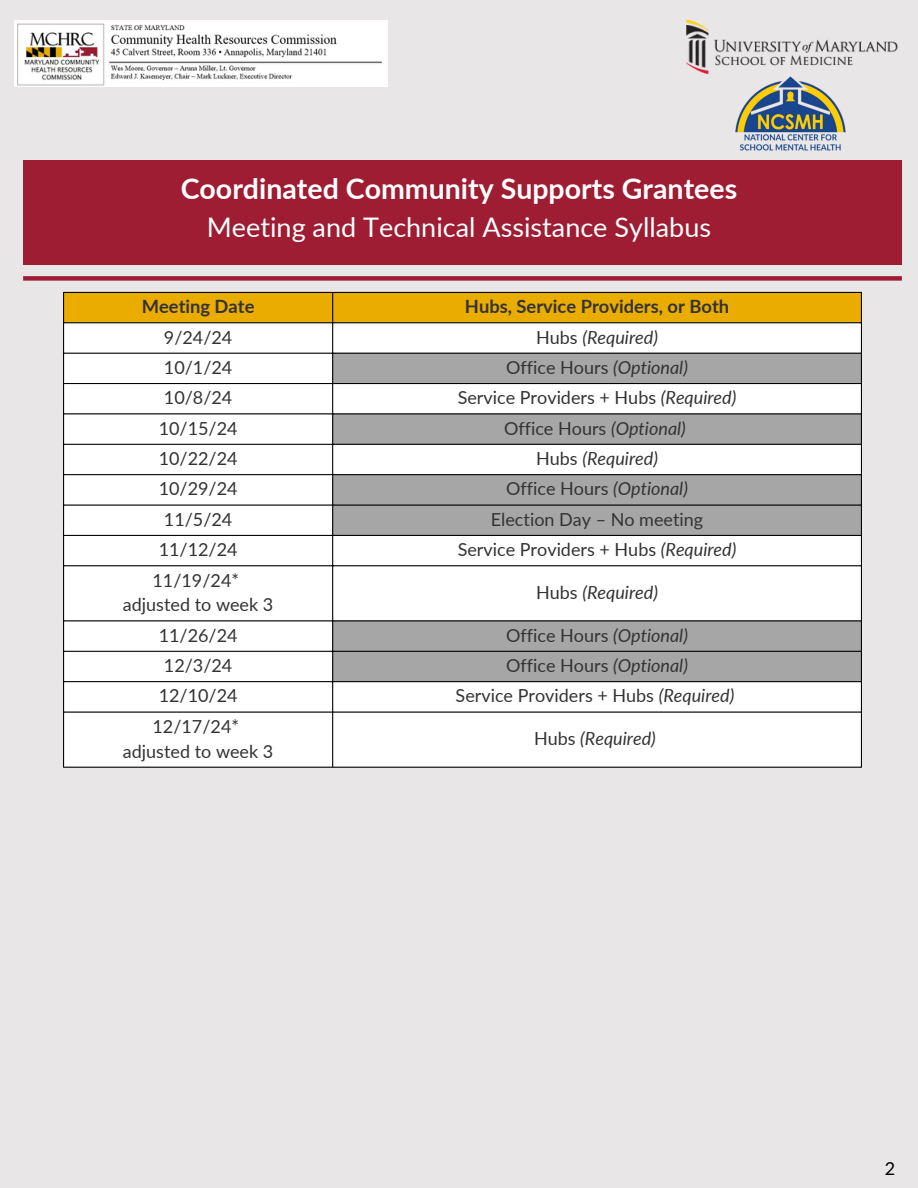
<style>
.page{position:relative;width:918px;height:1188px;background:#e8e6e6}
.page>*{position:absolute;margin:0;border:0;box-sizing:border-box;transform-origin:0 0}
.t1{font:700 28.5px "Lato";color:#fff}
.t2{font:27px "Lato";color:#fff}
.t3{font:700 18.3px "Lato";color:#333}
.t4{font:18px "Lato";color:#333}
.t5{font:italic 18px "Lato";color:#333}
.t6{font:18px "Lato";color:#000}
.s1{font-style:normal}
.s2{font-style:italic}
</style>
<div class="page">
<div style="left:64px;top:293px;width:797px;height:29px;background:#ebac00"></div>
<div style="left:64px;top:323px;width:797px;height:444px;background:#fff"></div>
<svg style="left:333px;top:354px;width:528px;height:327px;background:#cbcbcb"></svg>
<hr style="left:63px;top:293px;width:1px;height:474px;background:#000">
<hr style="left:332px;top:293px;width:1px;height:474px;background:#000">
<hr style="left:861px;top:293px;width:1px;height:474px;background:#000">
<hr style="left:63px;top:292px;width:799px;height:1px;background:#000">
<hr style="left:63px;top:322px;width:799px;height:1px;background:#000">
<hr style="left:63px;top:353px;width:799px;height:1px;background:#000">
<hr style="left:63px;top:383px;width:799px;height:1px;background:#000">
<hr style="left:63px;top:413px;width:799px;height:1px;background:#000">
<hr style="left:63px;top:444px;width:799px;height:1px;background:#000">
<hr style="left:63px;top:474px;width:799px;height:1px;background:#000">
<hr style="left:63px;top:505px;width:799px;height:1px;background:#000">
<hr style="left:63px;top:535px;width:799px;height:1px;background:#000">
<hr style="left:63px;top:565px;width:799px;height:1px;background:#000">
<hr style="left:63px;top:620px;width:799px;height:1px;background:#000">
<hr style="left:63px;top:651px;width:799px;height:1px;background:#000">
<hr style="left:63px;top:681px;width:799px;height:1px;background:#000">
<hr style="left:63px;top:712px;width:799px;height:1px;background:#000">
<hr style="left:63px;top:767px;width:799px;height:1px;background:#000">
<div style="left:23px;top:160px;width:879px;height:105px;background:#9e1d32"></div>
<img style="left:686px;top:20px;width:212px;height:53px">
<img style="left:15px;top:20px;width:372px;height:67px">
<img style="left:735px;top:76px;width:111px;height:75px">
<div style="left:23px;top:276px;width:879px;height:5px;background:#9e1d32"></div>
<p class="t1" style="left:181px;top:171px;width:558px">Coordinated Community Supports Grantees</p>
<p class="t2" style="left:207px;top:210px;width:506px">Meeting and Technical Assistance Syllabus</p>
<p class="t3" style="left:142px;top:295px;width:114px">Meeting Date</p>
<p class="t3" style="left:465px;top:295px;width:266px">Hubs, Service Providers, or Both</p>
<p class="t4" style="left:164px;top:326px;width:70px">9/24/24</p>
<h1 class="t5" style="left:536px;top:326px;width:123px"><span class="s1">Hubs</span> (Required)</h1>
<p class="t4" style="left:164px;top:356px;width:70px">10/1/24</p>
<p class="t4" style="left:506px;top:356px;width:183px">Office Hours <span class="s2">(Optional)</span></p>
<p class="t4" style="left:164px;top:387px;width:70px">10/8/24</p>
<p class="t4" style="left:458px;top:387px;width:280px">Service Providers + Hubs <span class="s2">(Required)</span></p>
<p class="t4" style="left:159px;top:417px;width:80px">10/15/24</p>
<p class="t4" style="left:504px;top:417px;width:183px">Office Hours <span class="s2">(Optional)</span></p>
<p class="t4" style="left:159px;top:447px;width:80px">10/22/24</p>
<p class="t5" style="left:536px;top:447px;width:123px"><span class="s1">Hubs</span> (Required)</p>
<p class="t4" style="left:159px;top:478px;width:80px">10/29/24</p>
<p class="t4" style="left:506px;top:478px;width:183px">Office Hours <span class="s2">(Optional)</span></p>
<p class="t4" style="left:164px;top:508px;width:70px">11/5/24</p>
<p class="t4" style="left:491px;top:508px;width:214px">Election Day – No meeting</p>
<p class="t4" style="left:159px;top:538px;width:80px">11/12/24</p>
<p class="t4" style="left:458px;top:538px;width:280px">Service Providers + Hubs <span class="s2">(Required)</span></p>
<p class="t4" style="left:153px;top:569px;width:88px">11/19/24*</p>
<p class="t4" style="left:123px;top:594px;width:152px">adjusted to week 3</p>
<p class="t5" style="left:536px;top:581px;width:123px"><span class="s1">Hubs</span> (Required)</p>
<p class="t4" style="left:159px;top:624px;width:80px">11/26/24</p>
<p class="t4" style="left:506px;top:624px;width:183px">Office Hours <span class="s2">(Optional)</span></p>
<p class="t4" style="left:164px;top:654px;width:70px">12/3/24</p>
<p class="t4" style="left:506px;top:654px;width:183px">Office Hours <span class="s2">(Optional)</span></p>
<p class="t4" style="left:159px;top:685px;width:80px">12/10/24</p>
<p class="t4" style="left:456px;top:685px;width:280px">Service Providers + Hubs <span class="s2">(Required)</span></p>
<p class="t4" style="left:153px;top:715px;width:88px">12/17/24*</p>
<p class="t4" style="left:123px;top:740px;width:152px">adjusted to week 3</p>
<p class="t5" style="left:534px;top:727px;width:123px"><span class="s1">Hubs</span> (Required)</p>
<p class="t6" style="left:885px;top:1157px;width:12px">2</p>
</div>
